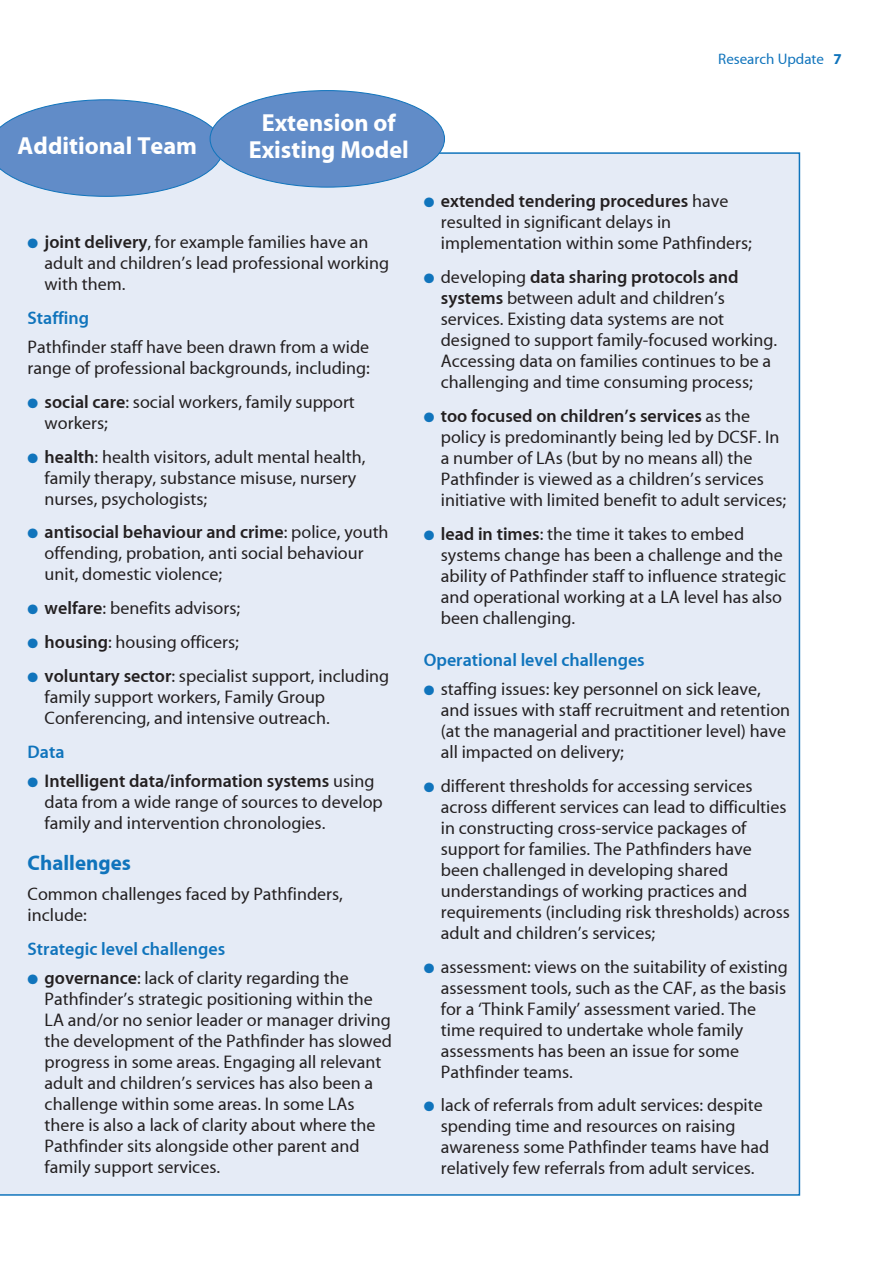
<style>
.page{position:relative;width:893px;height:1263px;background:#fff}
.page>*{position:absolute;margin:0;border:0;box-sizing:border-box;transform-origin:0 0}
.t1{font:24.3px/27.3px "Myriad MM Bold";color:#fff;text-align:center}
.t2{font:21px "Myriad MM Bold";color:#1074bc}
.t3{font:18px/21px "Myriad MM";color:#231f20}
.t4{font:700 18px "Myriad MM Semi";color:#231f20}
.t5{font:700 18px "Myriad MM Semi";color:#1074bc}
.t6{font:15px "Myriad MM";color:#1074bc}
.s1{font-family:"Myriad MM Bold"}
.s2{color:#1074bc}
.s3{font-family:"Myriad MM Semi";font-weight:700}
.s4{font-family:"Myriad MM";font-weight:400}
</style>
<div class="page">
<div style="left:0;top:152px;width:800px;height:1044px;background:#e5ebf6"></div>
<svg style="left:0;top:99px;width:224px;height:110px;background:#86a7d5"></svg>
<div style="left:210px;top:91px;width:234px;height:96px;background:#618cc8;border-radius:50%"></div>
<p class="t6" style="left:718px;top:51px;width:125px">Research Update <span class="s1">7</span></p>
<h1 class="t1" style="left:18px;top:133px;width:181px">Additional Team</h1>
<h1 class="t1" style="left:249px;top:110px;width:162px">Extension of<br>Existing Model</h1>
<p class="t3" style="left:45px;top:232px;width:346px;text-indent:-17px"><span class="s2">●</span> <span class="s3">joint delivery</span>, for example families have an adult and children’s lead professional working with them.</p>
<p class="t5" style="left:28px;top:308px;width:63px">Staffing</p>
<p class="t3" style="left:28px;top:337px;width:344px">Pathfinder staff have been drawn from a wide range of professional backgrounds, including:</p>
<p class="t3" style="left:45px;top:392px;width:312px;text-indent:-17px"><span class="s2">●</span> <span class="s3">social care</span>: social workers, family support workers;</p>
<p class="t3" style="left:45px;top:447px;width:322px;text-indent:-17px"><span class="s2">●</span> <span class="s3">health</span>: health visitors, adult mental health, family therapy, substance misuse, nursery nurses, psychologists;</p>
<p class="t4" style="left:28px;top:523px;width:362px"><span class="s2">●</span> antisocial behaviour and crime<span class="s4">: police, youth</span></p>
<p class="t3" style="left:45px;top:544px;width:320px">offending, probation, anti social behaviour unit, domestic violence;</p>
<p class="t3" style="left:28px;top:598px;width:214px"><span class="s2">●</span> <span class="s3">welfare</span>: benefits advisors;</p>
<p class="t3" style="left:28px;top:632px;width:213px"><span class="s2">●</span> <span class="s3">housing</span>: housing officers;</p>
<p class="t3" style="left:45px;top:666px;width:346px;text-indent:-17px"><span class="s2">●</span> <span class="s3">voluntary sector</span>: specialist support, including family support workers, Family Group<br>Conferencing, and intensive outreach.</p>
<p class="t5" style="left:28px;top:742px;width:38px">Data</p>
<p class="t4" style="left:28px;top:772px;width:348px"><span class="s2">●</span> Intelligent data/information systems <span class="s4">using</span></p>
<p class="t3" style="left:45px;top:792px;width:340px">data from a wide range of sources to develop family and intervention chronologies.</p>
<p class="t2" style="left:28px;top:852px;width:105px">Challenges</p>
<p class="t3" style="left:28px;top:884px;width:317px">Common challenges faced by Pathfinders, include:</p>
<p class="t5" style="left:28px;top:940px;width:199px">Strategic level challenges</p>
<p class="t3" style="left:45px;top:968px;width:349px;text-indent:-17px"><span class="s2">●</span> <span class="s3">governance</span>: lack of clarity regarding the Pathfinder’s strategic positioning within the LA and/or no senior leader or manager driving the development of the Pathfinder has slowed progress in some areas. Engaging all relevant adult and children’s services has also been a challenge within some areas. In some LAs there is also a lack of clarity about where the Pathfinder sits alongside other parent and family support services.</p>
<p class="t4" style="left:424px;top:192px;width:306px"><span class="s2">●</span> extended tendering procedures <span class="s4">have</span></p>
<p class="t3" style="left:441px;top:213px;width:313px">resulted in significant delays in implementation within some Pathfinders;</p>
<p class="t4" style="left:424px;top:268px;width:316px"><span class="s2">●</span> <span class="s4">developing</span> data sharing protocols and</p>
<p class="t3" style="left:441px;top:288px;width:338px"><span class="s3">systems</span> between adult and children’s services. Existing data systems are not designed to support family-focused working.<br>Accessing data on families continues to be a challenging and time consuming process;</p>
<p class="t4" style="left:424px;top:407px;width:328px"><span class="s2">●</span> too focused on children’s services <span class="s4">as the</span></p>
<p class="t3" style="left:441px;top:427px;width:347px">policy is predominantly being led by DCSF. In a number of LAs (but by no means all) the Pathfinder is viewed as a children’s services initiative with limited benefit to adult services;</p>
<p class="t3" style="left:441px;top:524px;width:347px;text-indent:-17px"><span class="s2">●</span> <span class="s3">lead in times</span>: the time it takes to embed systems change has been a challenge and the ability of Pathfinder staff to influence strategic and operational working at a LA level has also been challenging.</p>
<p class="t5" style="left:424px;top:650px;width:222px">Operational level challenges</p>
<p class="t3" style="left:441px;top:679px;width:351px;text-indent:-17px"><span class="s2">●</span> staffing issues: key personnel on sick leave, and issues with staff recruitment and retention (at the managerial and practitioner level) have all impacted on delivery;</p>
<p class="t3" style="left:441px;top:776px;width:351px;text-indent:-17px"><span class="s2">●</span> different thresholds for accessing services across different services can lead to difficulties in constructing cross-service packages of support for families. The Pathfinders have been challenged in developing shared understandings of working practices and requirements (including risk thresholds) across adult and children’s services;</p>
<p class="t3" style="left:441px;top:957px;width:349px;text-indent:-17px"><span class="s2">●</span> assessment: views on the suitability of existing assessment tools, such as the CAF, as the basis for a ‘Think Family’ assessment varied. The time required to undertake whole family assessments has been an issue for some Pathfinder teams.</p>
<p class="t3" style="left:441px;top:1096px;width:330px;text-indent:-17px"><span class="s2">●</span> lack of referrals from adult services: despite spending time and resources on raising awareness some Pathfinder teams have had relatively few referrals from adult services.</p>
</div>
